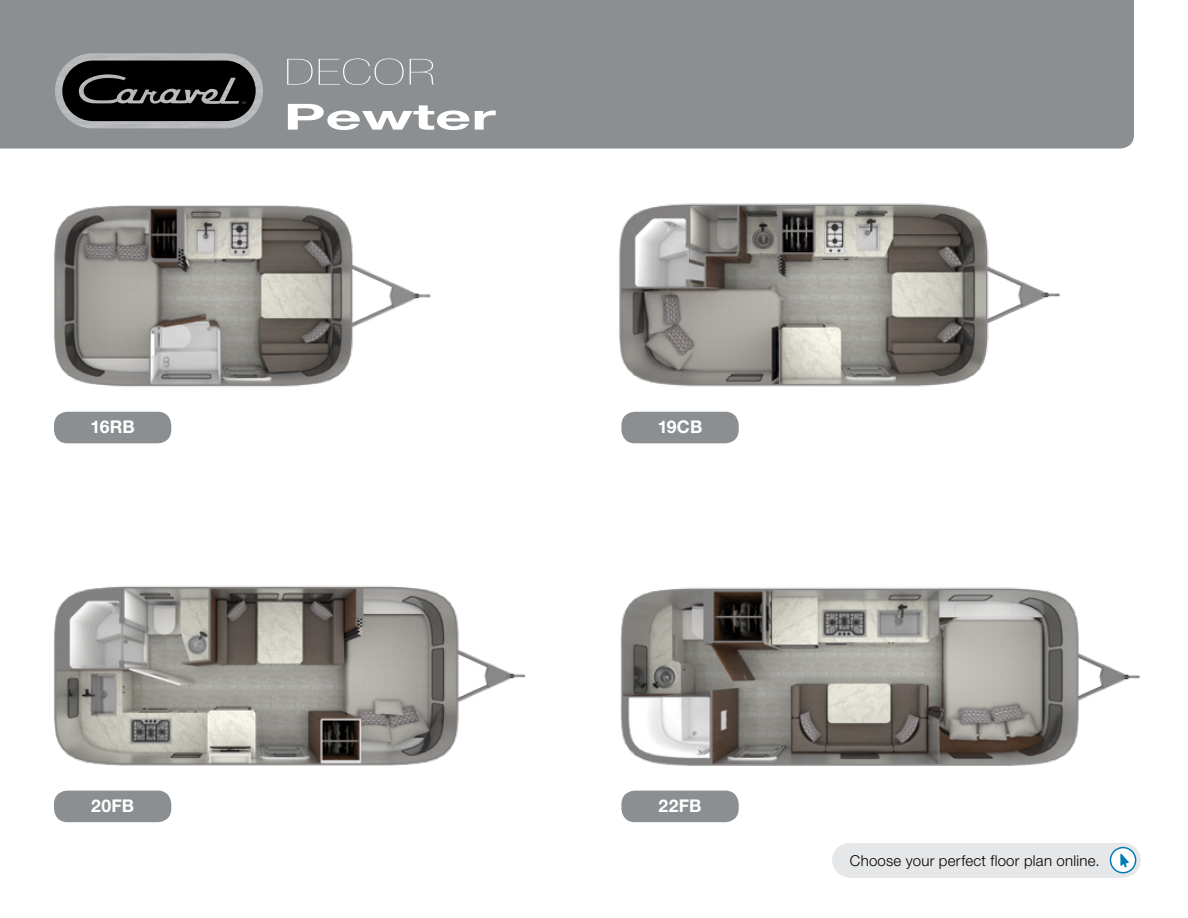
<style>
.page{position:relative;width:1188px;height:918px;background:#fff}
.page>*{position:absolute;margin:0;border:0;box-sizing:border-box;transform-origin:0 0}
.t1{font:700 36px "Helvetica Neue";color:#fff;scale:1.75 1}
.t2{font:900 condensed 36px "Helvetica Neue LT";color:#fff;scale:1.75 1}
.t3{font:700 17.55px "Helvetica Neue LT Std";letter-spacing:.01em;color:#fff}
.t4{font:300 15px "Helvetica Neue LT";letter-spacing:.015em;color:#000}
</style>
<div class="page">
<div style="left:0;top:0;width:1134px;height:148px;background:#8b8f91"></div>
<img style="left:55px;top:53px;width:208px;height:75px;border-radius:38px">
<svg style="left:62px;top:61px;width:194px;height:60px;background:#202121"></svg>
<div style="left:54px;top:412px;width:117px;height:31px;background:#8b8f91;border-radius:13px"></div>
<div style="left:621px;top:412px;width:118px;height:31px;background:#8b8f91;border-radius:13px"></div>
<img style="left:54px;top:205px;width:377px;height:182px">
<img style="left:619px;top:203px;width:442px;height:184px">
<div style="left:54px;top:791px;width:117px;height:31px;background:#8b8f91;border-radius:13px"></div>
<div style="left:621px;top:791px;width:118px;height:31px;background:#8b8f91;border-radius:13px"></div>
<img style="left:54px;top:586px;width:472px;height:180px">
<img style="left:620px;top:587px;width:520px;height:179px">
<div style="left:849px;top:843px;width:273px;height:35px;background:#e6e7e8"></div>
<div style="left:832px;top:843px;width:35px;height:35px;background:#e6e7e8;border-radius:50%"></div>
<svg style="left:1106px;top:843px;width:35px;height:35px"></svg>
<svg style="left:1110px;top:847px;width:26px;height:26px"></svg>
<div style="left:1111px;top:848px;width:24px;height:24px;background:#fff;border-radius:50%"></div>
<svg style="left:1120px;top:854px;width:9px;height:14px"></svg>
<h1 class="t2" style="left:284px;top:52px;width:89px">DECOR</h1>
<h1 class="t1" style="left:284px;top:89px;width:123px">Pewter</h1>
<p class="t3" style="left:90px;top:416px;width:46px">16RB</p>
<p class="t3" style="left:658px;top:416px;width:46px">19CB</p>
<p class="t3" style="left:91px;top:795px;width:44px">20FB</p>
<p class="t3" style="left:659px;top:795px;width:44px">22FB</p>
<p class="t4" style="left:850px;top:852px;width:251px">Choose your perfect floor plan online.</p>
</div>
